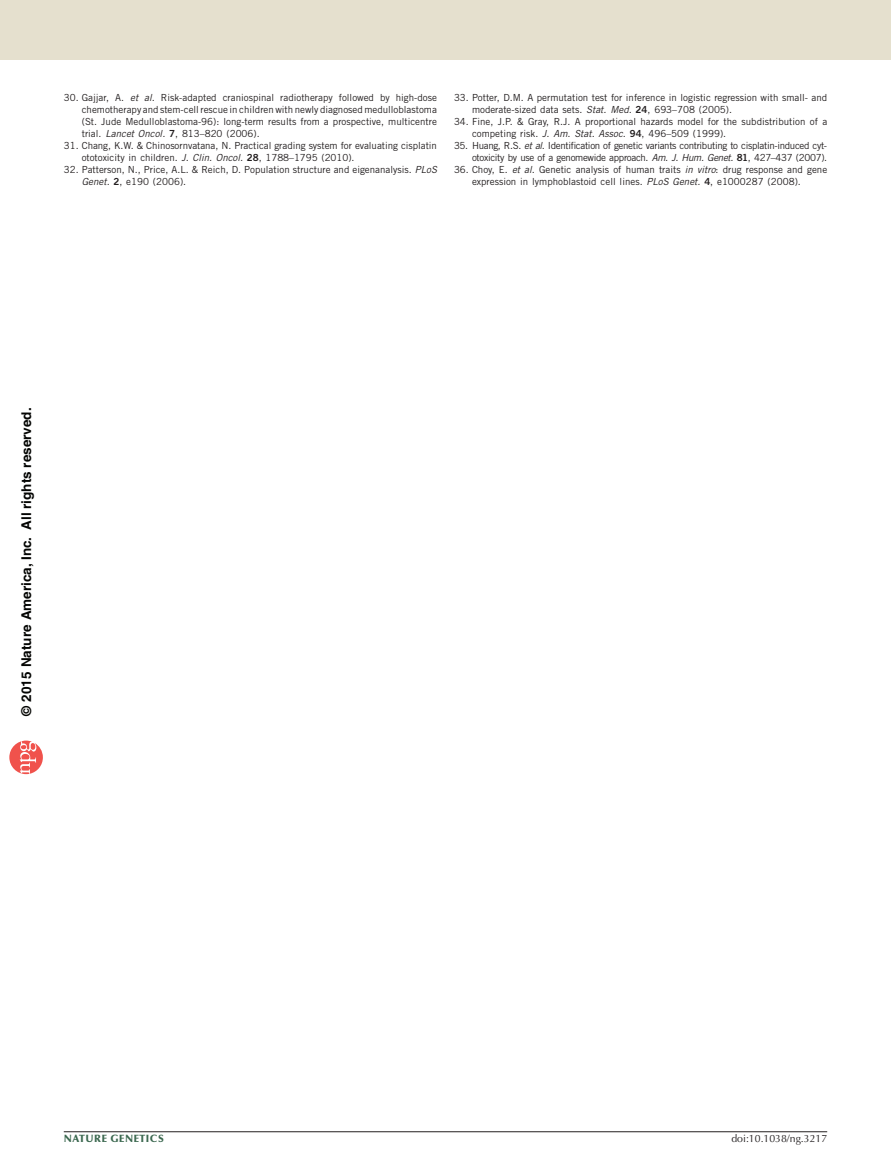
<style>
.page{position:relative;width:891px;height:1175px;background:#fff}
.page>*{position:absolute;margin:0;border:0;box-sizing:border-box;transform-origin:0 0}
.t1{font:13.5px "Helvetica Bold 2";color:#040503}
.pDoiLRH{font:10.5px "Optima LT Std";color:#231f20}
.t2{font:900 10.5px "Optima LT Std";letter-spacing:.05em;color:#3b684f}
.pReference2{font:9.75px/12px "Trade Gothic LT Std";color:#231f20}
.pReference2-2{font:9.75px/12px "Trade Gothic LT Std";letter-spacing:-.035em;color:#231f20;text-align:right}
.s1{font-style:italic}
.s2{font-family:"Trade Gothic LT Std Bd 22"}
.s3{font-family:"Helvetica";font-weight:700}
</style>
<div class="page">
<svg style="left:9px;top:740px;width:34px;height:34px"></svg>
<hr style="left:64px;top:1131px;width:763px;height:1px;background:#231f20">
<div style="left:0;top:0;width:891px;height:60px;background:#e5e0ce"></div>
<p class="pReference2" style="left:82px;top:91px;width:357px;text-align:justify;text-indent:-18px">30. Gajjar, A. <span class="s1">et al.</span> Risk-adapted craniospinal radiotherapy followed by high-dose chemotherapy and stem-cell rescue in children with newly diagnosed medulloblastoma (St. Jude Medulloblastoma-96): long-term results from a prospective, multicentre trial. <span class="s1">Lancet Oncol.</span> <span class="s2">7</span>, 813–820 (2006).</p>
<p class="pReference2" style="left:82px;top:139px;width:357px;text-indent:-18px">31. Chang, K.W. &amp; Chinosornvatana, N. Practical grading system for evaluating cisplatin ototoxicity in children. <span class="s1">J. Clin. Oncol.</span> <span class="s2">28</span>, 1788–1795 (2010).</p>
<p class="pReference2" style="left:82px;top:163px;width:357px;text-indent:-18px">32. Patterson, N., Price, A.L. &amp; Reich, D. Population structure and eigenanalysis. <span class="s1">PLoS<br>Genet.</span> <span class="s2">2</span>, e190 (2006).</p>
<p class="pReference2" style="left:472px;top:91px;width:357px;text-indent:-18px">33. Potter, D.M. A permutation test for inference in logistic regression with small- and moderate-sized data sets. <span class="s1">Stat. Med.</span> <span class="s2">24</span>, 693–708 (2005).</p>
<p class="pReference2" style="left:472px;top:115px;width:357px;text-indent:-18px">34. Fine, J.P. &amp; Gray, R.J. A proportional hazards model for the subdistribution of a competing risk. <span class="s1">J. Am. Stat. Assoc.</span> <span class="s2">94</span>, 496–509 (1999).</p>
<p class="pReference2-2" style="left:454px;top:139px;width:375px">35. Huang, R.S. <span class="s1">et al.</span> Identification of genetic variants contributing to cisplatin-induced cyt&shy;oto-xi- city by use of a genomewide approach. <span class="s1">Am. J. Hum. Genet.</span> <span class="s2">81</span>, 427–437 (2007).</p>
<p class="pReference2" style="left:472px;top:163px;width:357px;text-indent:-18px">36. Choy, E. <span class="s1">et al.</span> Genetic analysis of human traits <span class="s1">in vitro</span>: drug response and gene expression in lymphoblastoid cell lines. <span class="s1">PLoS Genet.</span> <span class="s2">4</span>, e1000287 (2008).</p>
<h1 class="t1" style="left:18px;top:715px;width:309px;rotate:-90deg">© 201<span class="s3">5</span> Nature America, Inc. All rights reserved.</h1>
<p class="t2" style="left:64px;top:1132px;width:102px">NATURE GENETICS</p>
<p class="pDoiLRH" style="left:731px;top:1132px;width:97px">doi:10.1038/ng.3217</p>
</div>
